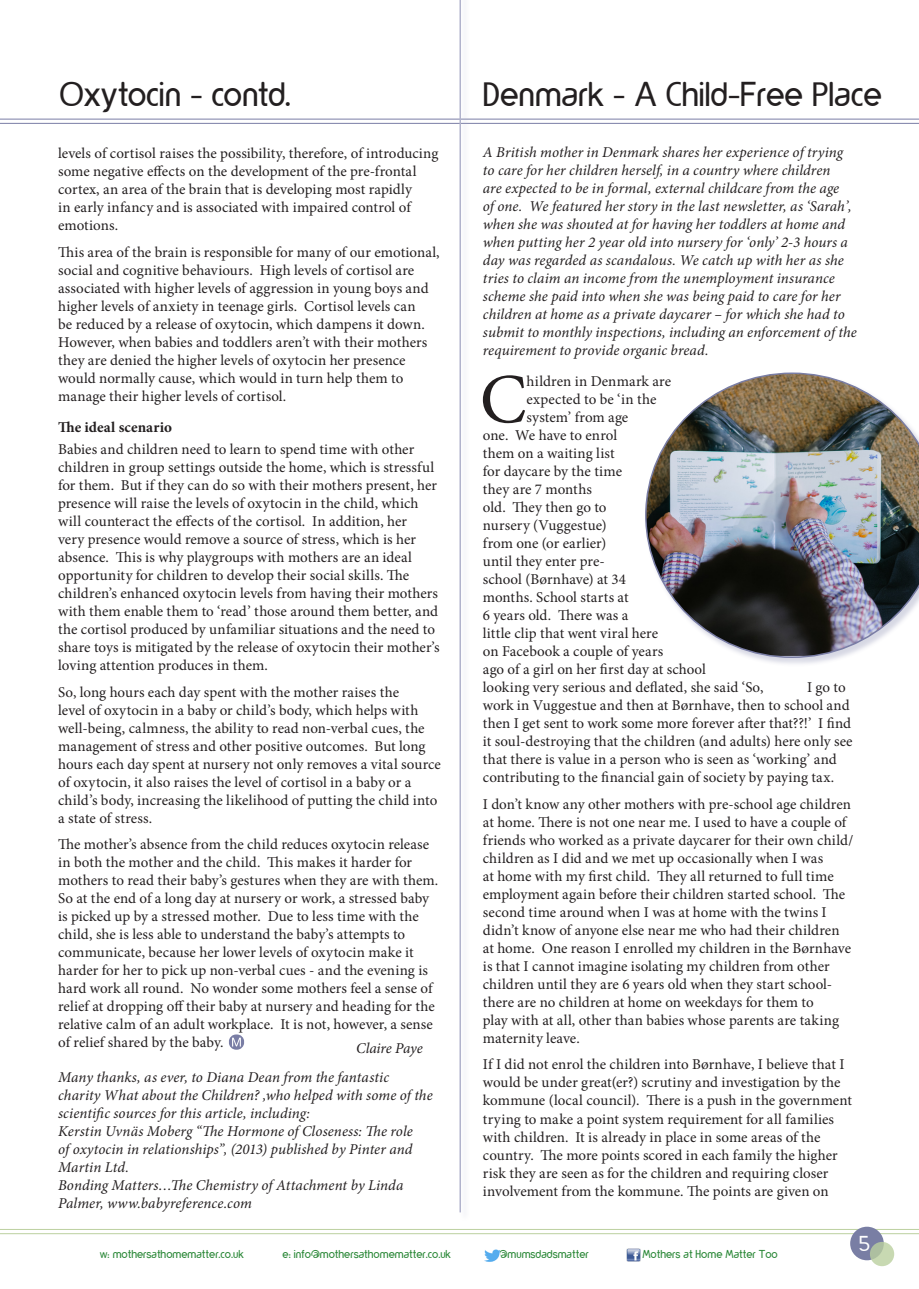
<style>
.page{position:relative;width:919px;height:1289px;background:#fff}
.page>*{position:absolute;margin:0;border:0;box-sizing:border-box;transform-origin:0 0}
.t1{font:70.35px "Minion Pro";color:#231f20}
.t2{font:36px "yorkville";color:#231f20}
.t3{font:22.5px "yorkville";color:#fff}
.t4{font:15px/18px "Minion Pro";letter-spacing:.005em;color:#231f20}
.t5{font:italic 15px/18px "Minion Pro";letter-spacing:.005em;color:#231f20}
.t6{font:700 15px "Minion Pro";letter-spacing:.01em;color:#231f20}
.t7{font:italic 15px "Minion Pro";letter-spacing:-.015em;color:#231f20}
.t8{font:12px "yorkville";color:#298736}
</style>
<div class="page">
<hr style="left:0;top:119px;width:918px;height:1px;background:#7a7ea6">
<hr style="left:0;top:123px;width:918px;height:1px;background:#7a7ea6">
<hr style="left:0;top:1229px;width:918px;height:1px;background:#bcd09f">
<hr style="left:0;top:1233px;width:918px;height:1px;background:#bcd09f">
<div style="left:850px;top:1226px;width:33px;height:34px;background:#797ea4;border-radius:50%"></div>
<svg style="left:869px;top:1241px;width:25px;height:25px"></svg>
<div style="left:459px;top:0;width:11px;height:1221px;background:#f9f9fb"></div>
<hr style="left:459px;top:0;width:2px;height:1212px;background:#b1b3cc">
<img style="left:485px;top:1249px;width:14px;height:12px">
<img style="left:626px;top:1248px;width:14px;height:13px">
<div style="left:644px;top:372px;width:274px;height:294px;background:#7a7ea6;opacity:.3"></div>
<img style="left:645px;top:372px;width:273px;height:286px">
<svg style="left:229px;top:1034px;width:15px;height:15px"></svg>
<h2 class="t2" style="left:60px;top:73px;width:233px">Oxytocin - contd.</h2>
<p class="t4" style="left:58px;top:145px;width:382px">levels of cortisol raises the possibility, therefore, of introducing some negative effects on the development of the pre-frontal cortex, an area of the brain that is developing most rapidly<br>in early infancy and is associated with impaired control of emotions.</p>
<p class="t4" style="left:58px;top:243px;width:383px">This area of the brain is responsible for many of our emotional, social and cognitive behaviours. High levels of cortisol are associated with higher levels of aggression in young boys and higher levels of anxiety in teenage girls. Cortisol levels can<br>be reduced by a release of oxytocin, which dampens it down.<br>However, when babies and toddlers aren’t with their mothers they are denied the higher levels of oxytocin her presence would normally cause, which would in turn help them to manage their higher levels of cortisol.</p>
<p class="t6" style="left:58px;top:416px;width:115px">The ideal scenario</p>
<p class="t4" style="left:58px;top:440px;width:383px">Babies and children need to learn to spend time with other children in group settings outside the home, which is stressful for them. But if they can do so with their mothers present, her presence will raise the levels of oxytocin in the child, which will counteract the effects of the cortisol. In addition, her<br>very presence would remove a source of stress, which is her absence. This is why playgroups with mothers are an ideal opportunity for children to develop their social skills. The children’s enhanced oxytocin levels from having their mothers with them enable them to ‘read’ those around them better, and the cortisol produced by unfamiliar situations and the need to share toys is mitigated by the release of oxytocin their mother’s loving attention produces in them.</p>
<p class="t4" style="left:58px;top:683px;width:384px">So, long hours each day spent with the mother raises the<br>level of oxytocin in a baby or child’s body, which helps with well-being, calmness, the ability to read non-verbal cues, the management of stress and other positive outcomes. But long hours each day spent at nursery not only removes a vital source of oxytocin, it also raises the level of cortisol in a baby or a child’s body, increasing the likelihood of putting the child into a state of stress.</p>
<p class="t4" style="left:58px;top:835px;width:381px">The mother’s absence from the child reduces oxytocin release in both the mother and the child. This makes it harder for mothers to read their baby’s gestures when they are with them.<br>So at the end of a long day at nursery or work, a stressed baby is picked up by a stressed mother. Due to less time with the child, she is less able to understand the baby’s attempts to communicate, because her lower levels of oxytocin make it harder for her to pick up non-verbal cues - and the evening is hard work all round. No wonder some mothers feel a sense of relief at dropping off their baby at nursery and heading for the relative calm of an adult workplace. It is not, however, a sense of relief shared by the baby.</p>
<p class="t5" style="left:58px;top:1068px;width:376px">Many thanks, as ever, to Diana Dean from the fantastic charity What about the Children? ,who helped with some of the scientific sources for this article, including:<br>Kerstin Uvnäs Moberg “The Hormone of Closeness: The role<br>of oxytocin in relationships”, (2013) published by Pinter and Martin Ltd.<br>Bonding Matters…The Chemistry of Attachment by Linda Palmer, www.babyreference.com</p>
<p class="t7" style="left:356px;top:1038px;width:68px">Claire Paye</p>
<h2 class="t2" style="left:483px;top:74px;width:400px">Denmark - A Child-Free Place</h2>
<p class="t5" style="left:483px;top:143px;width:375px">A British mother in Denmark shares her experience of trying to care for her children herself, in a country where children<br>are expected to be in formal, external childcare from the age<br>of one. We featured her story in the last newsletter, as ‘Sarah’, when she was shouted at for having her toddlers at home and when putting her 2 year old into nursery for ‘only’ 2-3 hours a day was regarded as scandalous. We catch up with her as she tries to claim an income from the unemployment insurance scheme she paid into when she was being paid to care for her children at home as a private daycarer – for which she had to submit to monthly inspections, including an enforcement of the requirement to provide organic bread.</p>
<h1 class="t1" style="left:479px;top:352px;width:48px">C</h1>
<p class="t4" style="left:526px;top:372px;width:146px">hildren in Denmark are</p>
<p class="t4" style="left:526px;top:390px;width:131px">expected to be ‘in the</p>
<p class="t4" style="left:526px;top:408px;width:103px">system’ from age</p>
<p class="t4" style="left:483px;top:426px;width:136px">one. We have to enrol</p>
<p class="t4" style="left:483px;top:444px;width:133px">them on a waiting list</p>
<p class="t4" style="left:483px;top:462px;width:141px">for daycare by the time</p>
<p class="t4" style="left:483px;top:480px;width:111px">they are 7 months</p>
<p class="t4" style="left:483px;top:498px;width:125px">old. They then go to</p>
<p class="t4" style="left:483px;top:516px;width:125px">nursery (Vuggestue)</p>
<p class="t4" style="left:483px;top:534px;width:125px">from one (or earlier)</p>
<p class="t4" style="left:483px;top:552px;width:123px">until they enter pre-</p>
<p class="t4" style="left:483px;top:570px;width:145px">school (Børnhave) at 34</p>
<p class="t4" style="left:483px;top:588px;width:147px">months. School starts at</p>
<p class="t4" style="left:483px;top:606px;width:147px">6 years old. There was a</p>
<p class="t4" style="left:483px;top:624px;width:177px">little clip that went viral here</p>
<p class="t4" style="left:483px;top:642px;width:182px">on Facebook a couple of years</p>
<p class="t4" style="left:483px;top:660px;width:224px">ago of a girl on her first day at school</p>
<p class="t4" style="left:483px;top:678px;width:282px">looking very serious and deflated, she said ‘So,</p>
<p class="t4" style="left:483px;top:678px;width:371px;text-indent:324px">I go to work in Vuggestue and then at Børnhave, then to school and then I get sent to work some more forever after that??!’ I find it soul-destroying that the children (and adults) here only see that there is value in a person who is seen as ‘working’ and contributing to the financial gain of society by paying tax.</p>
<p class="t4" style="left:483px;top:795px;width:372px">I don’t know any other mothers with pre-school age children at home. There is not one near me. I used to have a couple of friends who worked as a private daycarer for their own child/ children as I did and we met up occasionally when I was<br>at home with my first child. They all returned to full time employment again before their children started school. The second time around when I was at home with the twins I didn’t know of anyone else near me who had their children at home. One reason I enrolled my children in the Børnhave is that I cannot imagine isolating my children from other children until they are 6 years old when they start school&shy;there are no children at home on weekdays for them to<br>play with at all, other than babies whose parents are taking maternity leave.</p>
<p class="t4" style="left:483px;top:1055px;width:370px">If I did not enrol the children into Børnhave, I believe that I would be under great(er?) scrutiny and investigation by the kommune (local council). There is a push in the government trying to make a point system requirement for all families with children. It is already in place in some areas of the country. The more points scored in each family the higher risk they are seen as for the children and requiring closer involvement from the kommune. The points are given on</p>
<p class="t8" style="left:100px;top:1247px;width:145px">w: mothersathomematter.co.uk</p>
<p class="t8" style="left:282px;top:1247px;width:170px">e: info@mothersathomematter.co.uk</p>
<p class="t8" style="left:499px;top:1247px;width:91px">@mumsdadsmatter</p>
<p class="t8" style="left:642px;top:1247px;width:137px">Mothers at Home Matter Too</p>
<h3 class="t3" style="left:859px;top:1230px;width:12px">5</h3>
</div>
